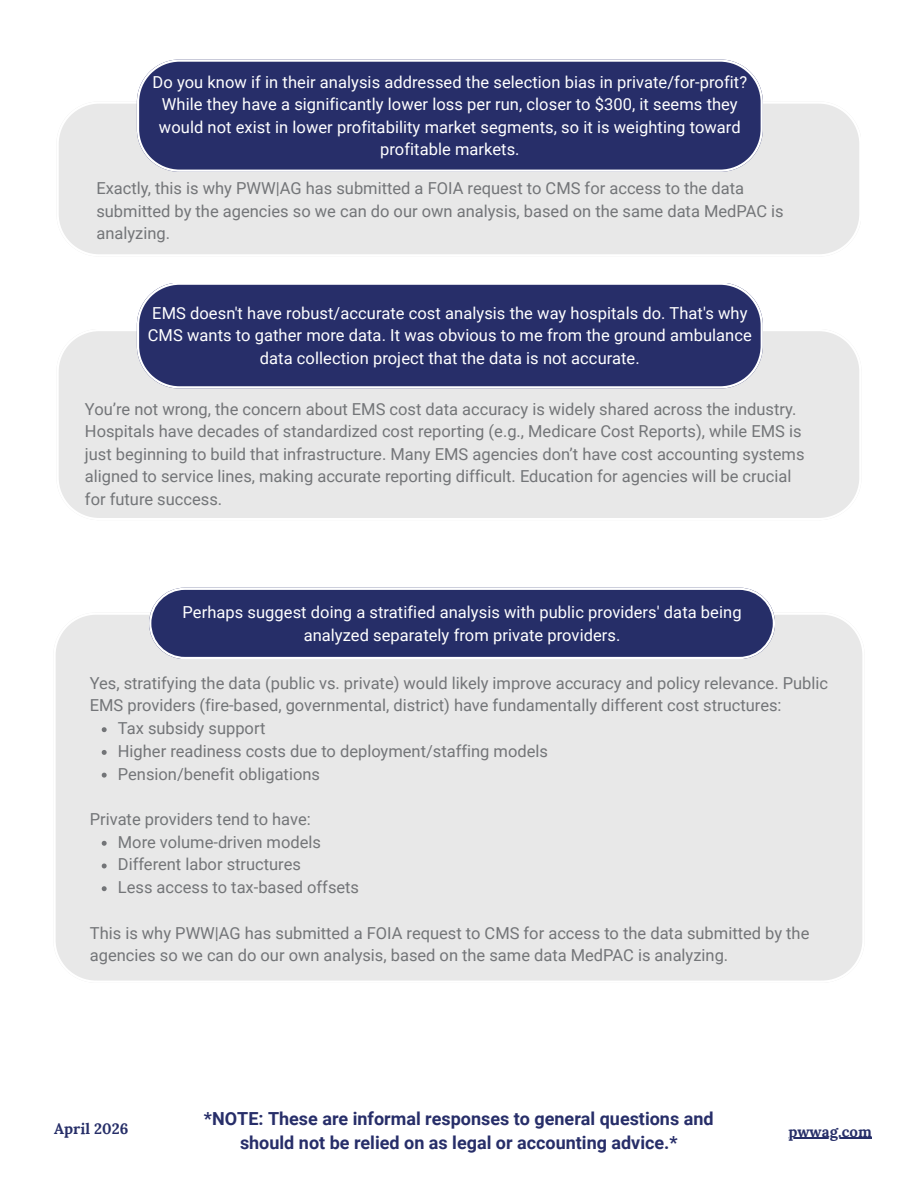
<style>
.page{position:relative;width:918px;height:1188px;background:#fff}
.page>*{position:absolute;margin:0;border:0;box-sizing:border-box;transform-origin:0 0}
.t1{font:700 18px/24.8px "Roboto";color:#272e69;text-align:center}
.t2{font:16.5px/22.5px "Roboto";color:#737578}
.t3{font:16.5px/22.5px "Roboto";letter-spacing:.005em;color:#fff;text-align:center}
.t4{font:700 15px "Lora";letter-spacing:.005em;color:#262e68}
.t5{font:700 15px "Lora";letter-spacing:.005em;color:#272f69}
</style>
<div class="page">
<div style="left:59px;top:101px;width:800px;height:153px;background:#e8e8e8"></div>
<svg style="left:137px;top:59px;width:626px;height:113px;background:#353b72"></svg>
<div style="left:59px;top:329px;width:800px;height:189px;background:#e8e8e8"></div>
<div style="left:137px;top:283px;width:626px;height:105px;background:#272e69"></div>
<div style="left:56px;top:615px;width:806px;height:366px;background:#e8e8e8"></div>
<svg style="left:149px;top:588px;width:626px;height:71px;background:#373f74"></svg>
<svg style="left:102px;top:727px;width:5px;height:5px"></svg>
<svg style="left:102px;top:750px;width:5px;height:5px"></svg>
<svg style="left:102px;top:773px;width:5px;height:5px"></svg>
<svg style="left:102px;top:841px;width:5px;height:5px"></svg>
<svg style="left:102px;top:864px;width:5px;height:4px"></svg>
<svg style="left:102px;top:886px;width:5px;height:5px"></svg>
<hr style="left:788px;top:1138px;width:84px;height:1px;background:#272f69">
<h2 class="t3" style="left:153px;top:71px;width:596px">Do you know if in their analysis addressed the selection bias in private/for-profit?<br>While they have a significantly lower loss per run, closer to $300, it seems they would not exist in lower profitability market segments, so it is weighting toward profitable markets.</h2>
<h2 class="t2" style="left:96px;top:177px;width:689px">Exactly, this is why PWW|AG has submitted a FOIA request to CMS for access to the data submitted by the agencies so we can do our own analysis, based on the same data MedPAC is analyzing.</h2>
<h2 class="t3" style="left:148px;top:302px;width:606px">EMS doesn't have robust/accurate cost analysis the way hospitals do. That's why<br>CMS wants to gather more data. It was obvious to me from the ground ambulance data collection project that the data is not accurate.</h2>
<h2 class="t2" style="left:85px;top:398px;width:721px">You’re not wrong, the concern about EMS cost data accuracy is widely shared across the industry.<br>Hospitals have decades of standardized cost reporting (e.g., Medicare Cost Reports), while EMS is just beginning to build that infrastructure. Many EMS agencies don’t have cost accounting systems aligned to service lines, making accurate reporting difficult. Education for agencies will be crucial for future success.</h2>
<h2 class="t3" style="left:183px;top:601px;width:561px">Perhaps suggest doing a stratified analysis with public providers' data being analyzed separately from private providers.</h2>
<p class="t2" style="left:90px;top:672px;width:740px">Yes, stratifying the data (public vs. private) would likely improve accuracy and policy relevance. Public</p>
<p class="t2" style="left:90px;top:695px;width:693px">EMS providers (fire-based, governmental, district) have fundamentally different cost structures:</p>
<p class="t2" style="left:118px;top:717px;width:149px">Tax subsidy support</p>
<p class="t2" style="left:118px;top:740px;width:432px">Higher readiness costs due to deployment/staffing models</p>
<p class="t2" style="left:118px;top:763px;width:204px">Pension/benefit obligations</p>
<p class="t2" style="left:118px;top:808px;width:243px;text-indent:-28px">Private providers tend to have:<br>More volume-driven models<br>Different labor structures<br>Less access to tax-based offsets</p>
<p class="t2" style="left:90px;top:922px;width:721px">This is why PWW|AG has submitted a FOIA request to CMS for access to the data submitted by the agencies so we can do our own analysis, based on the same data MedPAC is analyzing.</p>
<p class="t4" style="left:54px;top:1119px;width:76px">April 2026</p>
<h1 class="t1" style="left:204px;top:1106px;width:511px">*NOTE: These are informal responses to general questions and should not be relied on as legal or accounting advice.*</h1>
<h3 class="t5" style="left:788px;top:1121px;width:85px">pwwag.com</h3>
</div>
